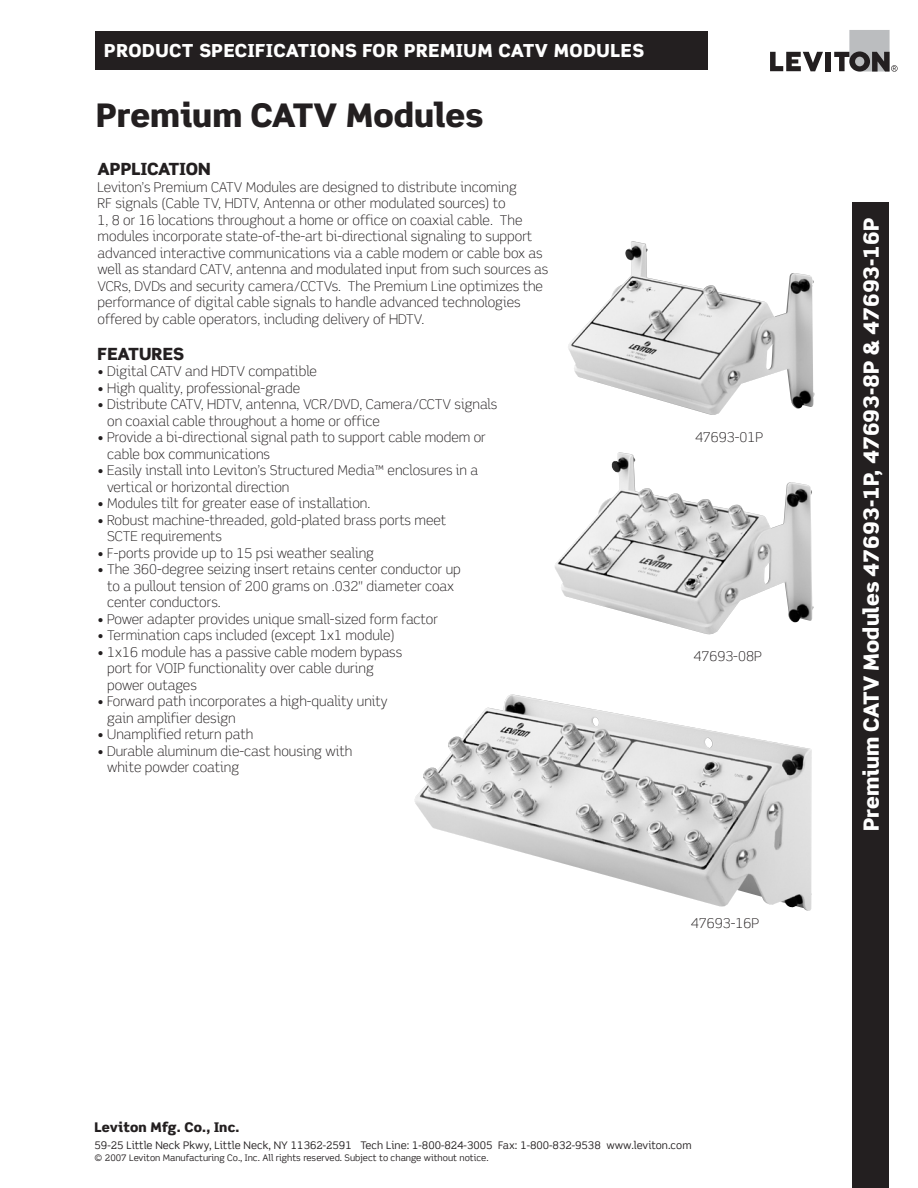
<style>
.page{position:relative;width:918px;height:1188px;background:#fff}
.page>*{position:absolute;margin:0;border:0;box-sizing:border-box;transform-origin:0 0}
.t1{font:900 32.55px "Scene Alt";color:#231f20}
.t2{font:900 21px "Scene Alt";color:#fff}
.t3{font:900 18px "Scene Alt";letter-spacing:.035em;color:#fff}
.t4{font:900 16.8px "Scene Alt";color:#231f20}
.t5{font:300 13.5px/16.5px "Scene Alt";color:#231f20}
.t6{font:900 13.35px "Scene Alt";letter-spacing:.015em;color:#231f20}
.t7{font:10.5px "Scene Alt";color:#231f20}
.t8{font:9px "Scene Alt";color:#231f20}
</style>
<div class="page">
<img style="left:568px;top:241px;width:247px;height:174px">
<img style="left:555px;top:452px;width:259px;height:183px">
<img style="left:414px;top:694px;width:398px;height:217px">
<svg style="left:770px;top:52px;width:53px;height:19px"></svg>
<div style="left:825px;top:52px;width:6px;height:19px;background:#231f20"></div>
<svg style="left:834px;top:30px;width:64px;height:42px"></svg>
<div style="left:95px;top:32px;width:613px;height:38px;background:#231f20"></div>
<div style="left:852px;top:202px;width:36px;height:986px;background:#231f20"></div>
<h3 class="t3" style="left:104px;top:43px;width:542px">PRODUCT SPECIFICATIONS FOR PREMIUM CATV MODULES</h3>
<h1 class="t1" style="left:96px;top:101px;width:389px">Premium CATV Modules</h1>
<p class="t4" style="left:98px;top:162px;width:115px">APPLICATION</p>
<p class="t5" style="left:98px;top:180px;width:452px">Leviton’s Premium CATV Modules are designed to distribute incoming<br>RF signals (Cable TV, HDTV, Antenna or other modulated sources) to<br>1, 8 or 16 locations throughout a home or office on coaxial cable. The modules incorporate state-of-the-art bi-directional signaling to support advanced interactive communications via a cable modem or cable box as well as standard CATV, antenna and modulated input from such sources as VCRs, DVDs and security camera/CCTVs. The Premium Line optimizes the performance of digital cable signals to handle advanced technologies offered by cable operators, including delivery of HDTV.</p>
<p class="t4" style="left:98px;top:347px;width:88px">FEATURES</p>
<p class="t5" style="left:98px;top:364px;width:221px">• Digital CATV and HDTV compatible</p>
<p class="t5" style="left:98px;top:381px;width:204px">• High quality, professional-grade</p>
<p class="t5" style="left:107px;top:397px;width:392px;text-indent:-10px">• Distribute CATV, HDTV, antenna, VCR/DVD, Camera/CCTV signals on coaxial cable throughout a home or office</p>
<p class="t5" style="left:107px;top:430px;width:380px;text-indent:-10px">• Provide a bi-directional signal path to support cable modem or cable box communications</p>
<p class="t5" style="left:107px;top:463px;width:373px;text-indent:-10px">• Easily install into Leviton’s Structured Media™ enclosures in a vertical or horizontal direction</p>
<p class="t5" style="left:98px;top:496px;width:274px">• Modules tilt for greater ease of installation.</p>
<p class="t5" style="left:107px;top:513px;width:341px;text-indent:-10px">• Robust machine-threaded, gold-plated brass ports meet<br>SCTE requirements</p>
<p class="t5" style="left:98px;top:546px;width:278px">• F-ports provide up to 15 psi weather sealing</p>
<p class="t5" style="left:107px;top:562px;width:355px;text-indent:-10px">• The 360-degree seizing insert retains center conductor up to a pullout tension of 200 grams on .032" diameter coax center conductors.</p>
<p class="t5" style="left:98px;top:612px;width:342px">• Power adapter provides unique small-sized form factor</p>
<p class="t5" style="left:98px;top:628px;width:299px">• Termination caps included (except 1x1 module)</p>
<p class="t5" style="left:107px;top:645px;width:297px;text-indent:-10px">• 1x16 module has a passive cable modem bypass port for VOIP functionality over cable during power outages</p>
<p class="t5" style="left:107px;top:694px;width:282px;text-indent:-10px">• Forward path incorporates a high-quality unity gain amplifier design</p>
<p class="t5" style="left:98px;top:727px;width:157px">• Unamplified return path</p>
<p class="t5" style="left:107px;top:744px;width:247px;text-indent:-10px">• Durable aluminum die-cast housing with white powder coating</p>
<p class="t5" style="left:695px;top:430px;width:70px">47693-01P</p>
<p class="t5" style="left:694px;top:649px;width:70px">47693-08P</p>
<p class="t5" style="left:691px;top:916px;width:70px">47693-16P</p>
<p class="t6" style="left:95px;top:1122px;width:146px">Leviton Mfg. Co., Inc.</p>
<p class="t7" style="left:95px;top:1141px;width:598px">59-25 Little Neck Pkwy, Little Neck, NY 11362-2591 Tech Line: 1-800-824-3005 Fax: 1-800-832-9538 www.leviton.com</p>
<p class="t8" style="left:95px;top:1154px;width:396px">© 2007 Leviton Manufacturing Co., Inc. All rights reserved. Subject to change without notice.</p>
<h2 class="t2" style="left:862px;top:831px;width:615px;rotate:-90deg">Premium CATV Modules 47693-1P, 47693-8P &amp; 47693-16P</h2>
</div>
